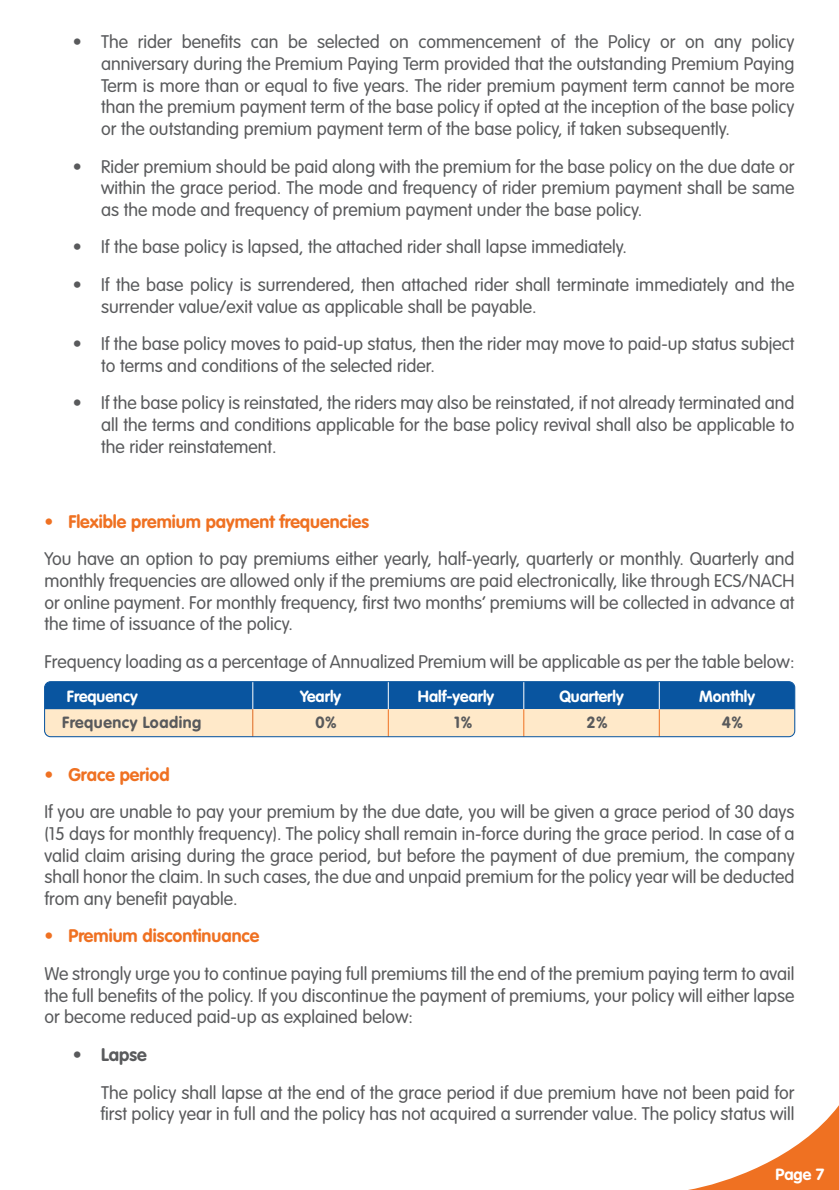
<style>
.page{position:relative;width:839px;height:1190px;background:#fff}
.page>*{position:absolute;margin:0;border:0;box-sizing:border-box;transform-origin:0 0}
.t1{font:300 18px/21.6px "VAG Rounded Std";color:#595a5c;text-align:justify}
.t2{font:700 18px "VAG Rounded Std";color:#ef7122}
.t3{font:700 18px "VAG Rounded Std";color:#595a5c}
.t4{font:700 16px "VAG Rounded Std";color:#fff}
.t5{font:700 16px "VAG Rounded Std";letter-spacing:.03em;color:#595a5c}
.s1{font-weight:700}
</style>
<div class="page">
<div style="left:45px;top:681px;width:749px;height:55px;background:#0955a0;border-radius:6px"></div>
<div style="left:253px;top:709px;width:135px;height:27px;background:#ffe9c9"></div>
<div style="left:388px;top:709px;width:135px;height:27px;background:#ffe9c9"></div>
<div style="left:523px;top:709px;width:136px;height:27px;background:#ffe9c9"></div>
<svg style="left:46px;top:683px;width:207px;height:52px"></svg>
<svg style="left:387px;top:683px;width:1px;height:52px"></svg>
<svg style="left:523px;top:683px;width:1px;height:52px"></svg>
<svg style="left:658px;top:681px;width:136px;height:55px"></svg>
<div style="left:44px;top:681px;width:750px;height:56px;border:1px solid #0955a0;border-radius:6px"></div>
<svg style="left:693px;top:1106px;width:145px;height:83px"></svg>
<p class="t1" style="left:101px;top:32px;width:694px;text-indent:-28px"><span class="s1">•</span> The rider benefits can be selected on commencement of the Policy or on any policy anniversary during the Premium Paying Term provided that the outstanding Premium Paying Term is more than or equal to five years. The rider premium payment term cannot be more than the premium payment term of the base policy if opted at the inception of the base policy or the outstanding premium payment term of the base policy, if taken subsequently.</p>
<p class="t1" style="left:101px;top:156px;width:694px;text-indent:-28px"><span class="s1">•</span> Rider premium should be paid along with the premium for the base policy on the due date or within the grace period. The mode and frequency of rider premium payment shall be same as the mode and frequency of premium payment under the base policy.</p>
<p class="t1" style="left:73px;top:237px;width:555px"><span class="s1">•</span> If the base policy is lapsed, the attached rider shall lapse immediately.</p>
<p class="t1" style="left:101px;top:274px;width:694px;text-indent:-28px"><span class="s1">•</span> If the base policy is surrendered, then attached rider shall terminate immediately and the surrender value/exit value as applicable shall be payable.</p>
<p class="t1" style="left:101px;top:334px;width:694px;text-indent:-28px"><span class="s1">•</span> If the base policy moves to paid-up status, then the rider may move to paid-up status subject to terms and conditions of the selected rider.</p>
<p class="t1" style="left:101px;top:393px;width:694px;text-indent:-28px"><span class="s1">•</span> If the base policy is reinstated, the riders may also be reinstated, if not already terminated and all the terms and conditions applicable for the base policy revival shall also be applicable to the rider reinstatement.</p>
<p class="t2" style="left:44px;top:511px;width:326px">• Flexible premium payment frequencies</p>
<p class="t1" style="left:44px;top:549px;width:751px">You have an option to pay premiums either yearly, half-yearly, quarterly or monthly. Quarterly and monthly frequencies are allowed only if the premiums are paid electronically, like through ECS/NACH or online payment. For monthly frequency, first two months’ premiums will be collected in advance at the time of issuance of the policy.</p>
<p class="t1" style="left:44px;top:651px;width:751px">Frequency loading as a percentage of Annualized Premium will be applicable as per the table below:</p>
<p class="t4" style="left:67px;top:686px;width:72px">Frequency</p>
<p class="t4" style="left:300px;top:686px;width:43px">Yearly</p>
<p class="t4" style="left:417px;top:686px;width:78px">Half-yearly</p>
<p class="t4" style="left:559px;top:686px;width:66px">Quarterly</p>
<p class="t4" style="left:698px;top:686px;width:57px">Monthly</p>
<p class="t5" style="left:62px;top:713px;width:141px">Frequency Loading</p>
<p class="t5" style="left:315px;top:713px;width:23px">0%</p>
<p class="t5" style="left:454px;top:713px;width:19px">1%</p>
<p class="t5" style="left:586px;top:713px;width:23px">2%</p>
<p class="t5" style="left:721px;top:713px;width:23px">4%</p>
<p class="t2" style="left:44px;top:764px;width:127px">• Grace period</p>
<p class="t1" style="left:44px;top:802px;width:751px">If you are unable to pay your premium by the due date, you will be given a grace period of 30 days (15 days for monthly frequency). The policy shall remain in-force during the grace period. In case of a valid claim arising during the grace period, but before the payment of due premium, the company shall honor the claim. In such cases, the due and unpaid premium for the policy year will be deducted from any benefit payable.</p>
<p class="t2" style="left:44px;top:925px;width:216px">• Premium discontinuance</p>
<p class="t1" style="left:44px;top:963px;width:751px">We strongly urge you to continue paying full premiums till the end of the premium paying term to avail the full benefits of the policy. If you discontinue the payment of premiums, your policy will either lapse or become reduced paid-up as explained below:</p>
<p class="t3" style="left:73px;top:1044px;width:76px">• Lapse</p>
<p class="t1" style="left:100px;top:1082px;width:695px">The policy shall lapse at the end of the grace period if due premium have not been paid for first policy year in full and the policy has not acquired a surrender value. The policy status will</p>
<p class="t4" style="left:775px;top:1164px;width:50px">Page 7</p>
</div>
